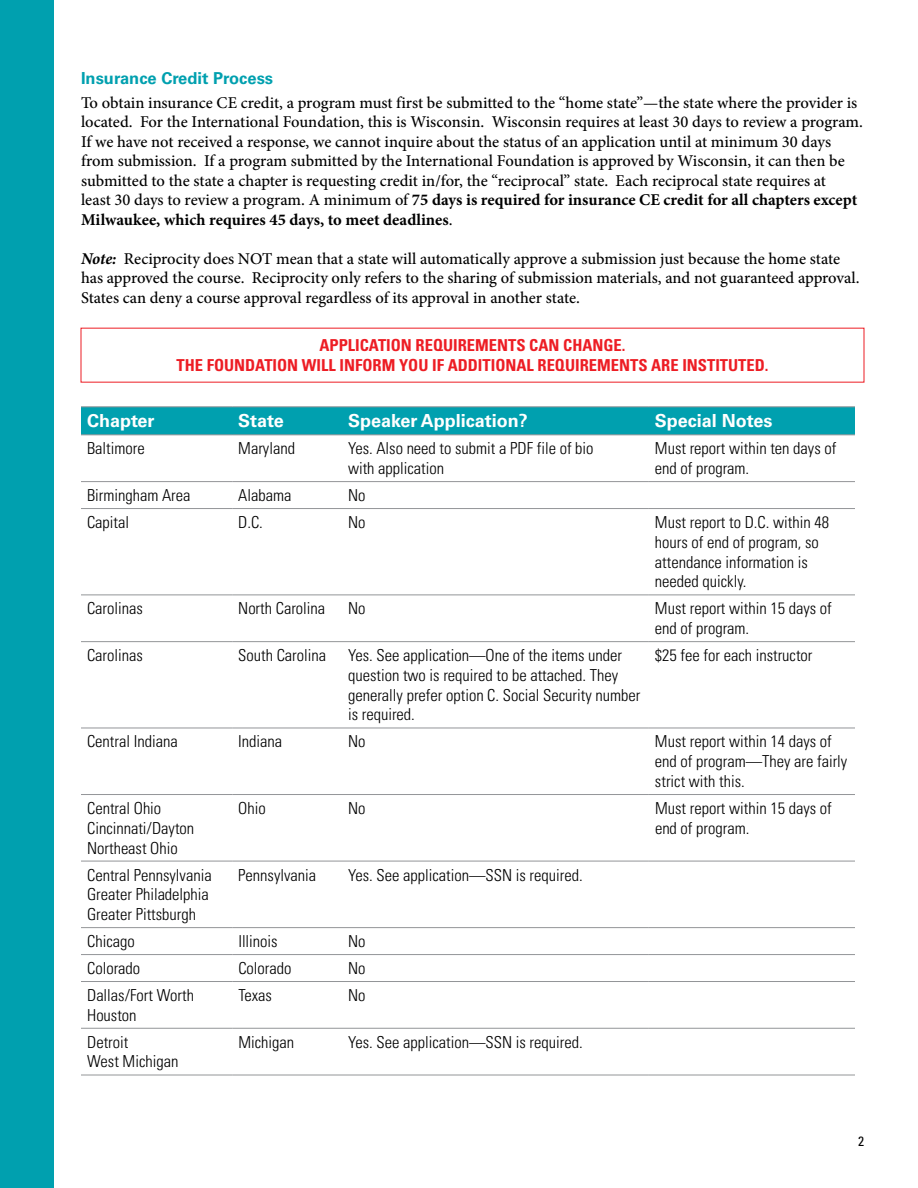
<style>
.page{position:relative;width:918px;height:1188px;background:#fff}
.page>*{position:absolute;margin:0;border:0;box-sizing:border-box;transform-origin:0 0}
.t1{font:700 18px "Univers LT Pro 65";color:#fff}
.t2{font:500 16.5px/19.5px "Minion Pro";letter-spacing:-.005em;color:#000}
.t3{font:300 condensed 16.5px/19.8px "Univers LT Pro";color:#000}
.t4{font:700 condensed 16.5px/19.8px "Univers LT Pro";color:#ed1d24;text-align:center}
.t5{font:700 16.5px "Univers LT Pro 65";color:#00a0af}
.t6{font:condensed 13.5px "Univers LT Pro";color:#000}
.s1{font-weight:700}
.s2{font-weight:700;font-style:italic}
</style>
<div class="page">
<div style="left:0;top:0;width:54px;height:1188px;background:#00a0af"></div>
<div style="left:81px;top:407px;width:774px;height:27px;background:#00a0af"></div>
<hr style="left:81px;top:406px;width:151px;height:1px;background:#939598">
<hr style="left:232px;top:406px;width:110px;height:1px;background:#939598">
<hr style="left:342px;top:406px;width:307px;height:1px;background:#939598">
<hr style="left:649px;top:406px;width:206px;height:1px;background:#939598">
<hr style="left:81px;top:434px;width:151px;height:1px;background:#939598">
<hr style="left:232px;top:434px;width:110px;height:1px;background:#939598">
<hr style="left:342px;top:434px;width:307px;height:1px;background:#939598">
<hr style="left:649px;top:434px;width:206px;height:1px;background:#939598">
<hr style="left:81px;top:481px;width:151px;height:1px;background:#939598">
<hr style="left:232px;top:481px;width:110px;height:1px;background:#939598">
<hr style="left:342px;top:481px;width:307px;height:1px;background:#939598">
<hr style="left:649px;top:481px;width:206px;height:1px;background:#939598">
<hr style="left:81px;top:508px;width:151px;height:1px;background:#939598">
<hr style="left:232px;top:508px;width:110px;height:1px;background:#939598">
<hr style="left:342px;top:508px;width:307px;height:1px;background:#939598">
<hr style="left:649px;top:508px;width:206px;height:1px;background:#939598">
<hr style="left:81px;top:595px;width:151px;height:1px;background:#939598">
<hr style="left:232px;top:595px;width:110px;height:1px;background:#939598">
<hr style="left:342px;top:595px;width:307px;height:1px;background:#939598">
<hr style="left:649px;top:595px;width:206px;height:1px;background:#939598">
<hr style="left:81px;top:641px;width:151px;height:1px;background:#939598">
<hr style="left:232px;top:641px;width:110px;height:1px;background:#939598">
<hr style="left:342px;top:641px;width:307px;height:1px;background:#939598">
<hr style="left:649px;top:641px;width:206px;height:1px;background:#939598">
<hr style="left:81px;top:728px;width:151px;height:1px;background:#939598">
<hr style="left:232px;top:728px;width:110px;height:1px;background:#939598">
<hr style="left:342px;top:728px;width:307px;height:1px;background:#939598">
<hr style="left:649px;top:728px;width:206px;height:1px;background:#939598">
<hr style="left:81px;top:794px;width:151px;height:1px;background:#939598">
<hr style="left:232px;top:794px;width:110px;height:1px;background:#939598">
<hr style="left:342px;top:794px;width:307px;height:1px;background:#939598">
<hr style="left:649px;top:794px;width:206px;height:1px;background:#939598">
<hr style="left:81px;top:861px;width:151px;height:1px;background:#939598">
<hr style="left:232px;top:861px;width:110px;height:1px;background:#939598">
<hr style="left:342px;top:861px;width:307px;height:1px;background:#939598">
<hr style="left:649px;top:861px;width:206px;height:1px;background:#939598">
<hr style="left:81px;top:927px;width:151px;height:1px;background:#939598">
<hr style="left:232px;top:927px;width:110px;height:1px;background:#939598">
<hr style="left:342px;top:927px;width:307px;height:1px;background:#939598">
<hr style="left:649px;top:927px;width:206px;height:1px;background:#939598">
<hr style="left:81px;top:954px;width:151px;height:1px;background:#939598">
<hr style="left:232px;top:954px;width:110px;height:1px;background:#939598">
<hr style="left:342px;top:954px;width:307px;height:1px;background:#939598">
<hr style="left:649px;top:954px;width:206px;height:1px;background:#939598">
<hr style="left:81px;top:981px;width:151px;height:1px;background:#939598">
<hr style="left:232px;top:981px;width:110px;height:1px;background:#939598">
<hr style="left:342px;top:981px;width:307px;height:1px;background:#939598">
<hr style="left:649px;top:981px;width:206px;height:1px;background:#939598">
<hr style="left:81px;top:1028px;width:151px;height:1px;background:#939598">
<hr style="left:232px;top:1028px;width:110px;height:1px;background:#939598">
<hr style="left:342px;top:1028px;width:307px;height:1px;background:#939598">
<hr style="left:649px;top:1028px;width:206px;height:1px;background:#939598">
<hr style="left:81px;top:1075px;width:151px;height:1px;background:#939598">
<hr style="left:232px;top:1075px;width:110px;height:1px;background:#939598">
<hr style="left:342px;top:1075px;width:307px;height:1px;background:#939598">
<hr style="left:649px;top:1075px;width:206px;height:1px;background:#939598">
<p class="t5" style="left:81px;top:67px;width:194px">Insurance Credit Process</p>
<p class="t2" style="left:81px;top:93px;width:784px">To obtain insurance CE credit, a program must first be submitted to the “home state”—the state where the provider is located. For the International Foundation, this is Wisconsin. Wisconsin requires at least 30 days to review a program.<br>If we have not received a response, we cannot inquire about the status of an application until at minimum 30 days from submission. If a program submitted by the International Foundation is approved by Wisconsin, it can then be submitted to the state a chapter is requesting credit in/for, the “reciprocal” state. Each reciprocal state requires at<br>least 30 days to review a program. A minimum of <span class="s1">75 days is required for insurance CE credit for all chapters except Milwaukee, which requires 45 days, to meet deadlines</span>.</p>
<p class="t2" style="left:81px;top:249px;width:780px"><span class="s2">Note:</span> Reciprocity does NOT mean that a state will automatically approve a submission just because the home state has approved the course. Reciprocity only refers to the sharing of submission materials, and not guaranteed approval.<br>States can deny a course approval regardless of its approval in another state.</p>
<p class="t4" style="left:176px;top:335px;width:594px">APPLICATION REQUIREMENTS CAN CHANGE.<br>THE FOUNDATION WILL INFORM YOU IF ADDITIONAL REQUIREMENTS ARE INSTITUTED.</p>
<p class="t1" style="left:87px;top:408px;width:69px">Chapter</p>
<p class="t1" style="left:238px;top:408px;width:47px">State</p>
<p class="t1" style="left:348px;top:408px;width:181px">Speaker Application?</p>
<p class="t1" style="left:655px;top:408px;width:119px">Special Notes</p>
<p class="t3" style="left:87px;top:438px;width:59px">Baltimore</p>
<p class="t3" style="left:238px;top:438px;width:58px">Maryland</p>
<p class="t3" style="left:348px;top:438px;width:247px">Yes. Also need to submit a PDF file of bio with application</p>
<p class="t3" style="left:655px;top:438px;width:183px">Must report within ten days of end of program.</p>
<p class="t3" style="left:87px;top:484px;width:105px">Birmingham Area</p>
<p class="t3" style="left:238px;top:484px;width:55px">Alabama</p>
<p class="t3" style="left:348px;top:484px;width:19px">No</p>
<p class="t3" style="left:87px;top:511px;width:44px">Capital</p>
<p class="t3" style="left:238px;top:511px;width:26px">D.C.</p>
<p class="t3" style="left:348px;top:511px;width:19px">No</p>
<p class="t3" style="left:655px;top:511px;width:176px">Must report to D.C. within 48 hours of end of program, so attendance information is needed quickly.</p>
<p class="t3" style="left:87px;top:598px;width:57px">Carolinas</p>
<p class="t3" style="left:238px;top:598px;width:89px">North Carolina</p>
<p class="t3" style="left:348px;top:598px;width:19px">No</p>
<p class="t3" style="left:655px;top:598px;width:178px">Must report within 15 days of end of program.</p>
<p class="t3" style="left:87px;top:644px;width:57px">Carolinas</p>
<p class="t3" style="left:238px;top:644px;width:89px">South Carolina</p>
<p class="t3" style="left:348px;top:644px;width:294px">Yes. See application—One of the items under question two is required to be attached. They generally prefer option C. Social Security number is required.</p>
<p class="t3" style="left:655px;top:644px;width:159px">$25 fee for each instructor</p>
<p class="t3" style="left:87px;top:731px;width:92px">Central Indiana</p>
<p class="t3" style="left:238px;top:731px;width:45px">Indiana</p>
<p class="t3" style="left:348px;top:731px;width:19px">No</p>
<p class="t3" style="left:655px;top:731px;width:194px">Must report within 14 days of end of program—They are fairly strict with this.</p>
<p class="t3" style="left:87px;top:797px;width:109px">Central Ohio<br>Cincinnati/Dayton<br>Northeast Ohio</p>
<p class="t3" style="left:238px;top:797px;width:29px">Ohio</p>
<p class="t3" style="left:348px;top:797px;width:19px">No</p>
<p class="t3" style="left:655px;top:797px;width:178px">Must report within 15 days of end of program.</p>
<p class="t3" style="left:87px;top:864px;width:126px">Central Pennsylvania<br>Greater Philadelphia<br>Greater Pittsburgh</p>
<p class="t3" style="left:238px;top:864px;width:79px">Pennsylvania</p>
<p class="t3" style="left:348px;top:864px;width:236px">Yes. See application—SSN is required.</p>
<p class="t3" style="left:87px;top:930px;width:49px">Chicago</p>
<p class="t3" style="left:238px;top:930px;width:41px">Illinois</p>
<p class="t3" style="left:348px;top:930px;width:19px">No</p>
<p class="t3" style="left:87px;top:957px;width:55px">Colorado</p>
<p class="t3" style="left:238px;top:957px;width:55px">Colorado</p>
<p class="t3" style="left:348px;top:957px;width:19px">No</p>
<p class="t3" style="left:87px;top:984px;width:108px">Dallas/Fort Worth<br>Houston</p>
<p class="t3" style="left:238px;top:984px;width:35px">Texas</p>
<p class="t3" style="left:348px;top:984px;width:19px">No</p>
<p class="t3" style="left:87px;top:1031px;width:93px">Detroit<br>West Michigan</p>
<p class="t3" style="left:238px;top:1031px;width:57px">Michigan</p>
<p class="t3" style="left:348px;top:1031px;width:236px">Yes. See application—SSN is required.</p>
<p class="t6" style="left:858px;top:1133px;width:7px">2</p>
</div>
